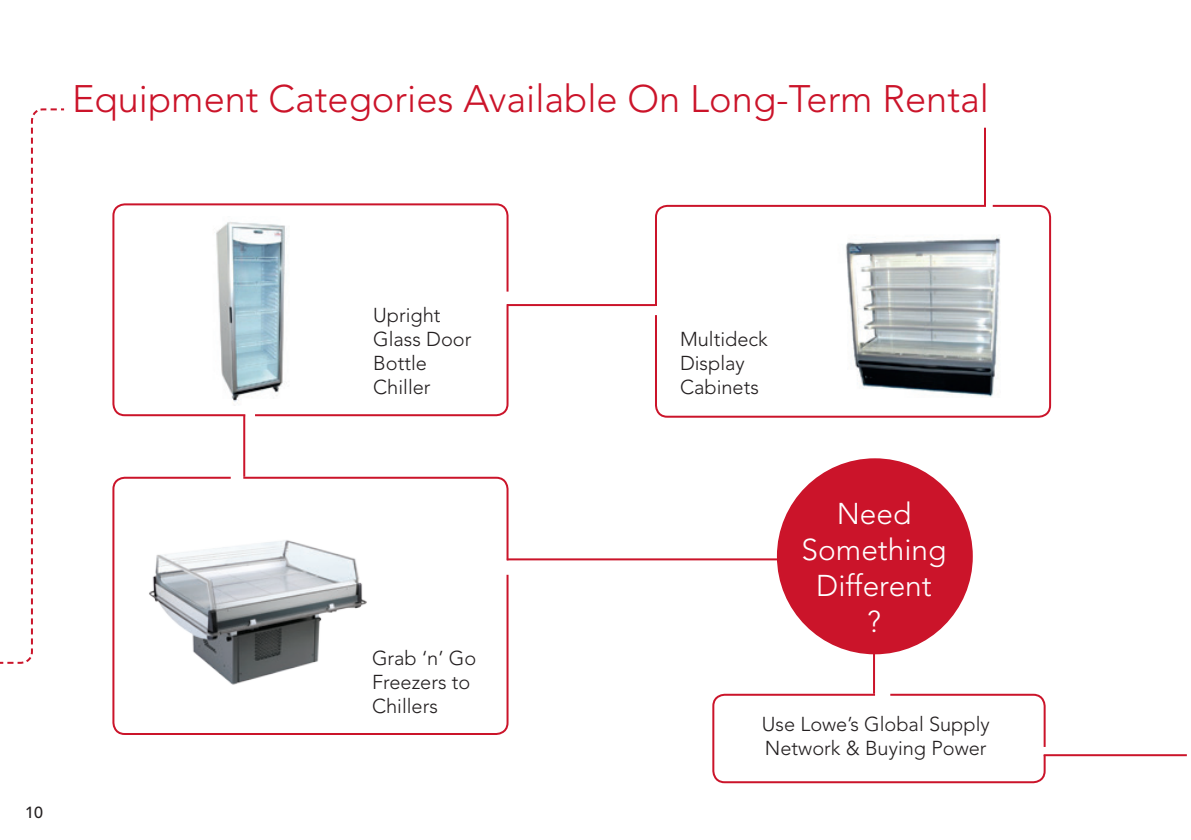
<style>
.page{position:relative;width:1191px;height:840px;background:#fff}
.page>*{position:absolute;margin:0;border:0;box-sizing:border-box;transform-origin:0 0}
.t1{font:300 38px "Avenir LT Std";color:#cb142a}
.t2{font:300 29.8px/35.8px "Avenir LT Std";color:#fff;text-align:center}
.t3{font:300 20px/24px "Avenir LT Std";color:#231f20}
.t4{font:500 16px "Avenir LT Std";color:#231f20}
</style>
<div class="page">
<svg style="left:112px;top:203px;width:397px;height:214px"></svg>
<svg style="left:112px;top:476px;width:397px;height:259px"></svg>
<div style="left:777px;top:459px;width:195px;height:194px;background:#cb142a;border-radius:50%"></div>
<hr style="left:507px;top:304px;width:148px;height:2px;background:#cb142a">
<hr style="left:507px;top:558px;width:285px;height:2px;background:#cb142a">
<hr style="left:873px;top:644px;width:2px;height:49px;background:#cb142a">
<hr style="left:1043px;top:753px;width:143px;height:2px;background:#cb142a">
<hr style="left:243px;top:415px;width:2px;height:61px;background:#cb142a">
<hr style="left:984px;top:128px;width:2px;height:77px;background:#cb142a">
<svg style="left:654px;top:204px;width:398px;height:214px"></svg>
<svg style="left:253px;top:302px;width:256px;height:115px"></svg>
<svg style="left:241px;top:475px;width:268px;height:87px"></svg>
<svg style="left:712px;top:693px;width:334px;height:90px"></svg>
<svg style="left:0;top:108px;width:65px;height:556px"></svg>
<h1 class="t1" style="left:72px;top:76px;width:918px">Equipment Categories Available On Long-Term Rental</h1>
<p class="t4" style="left:25px;top:802px;width:19px">10</p>
<p class="t3" style="left:373px;top:302px;width:100px">Upright<br>Glass Door<br>Bottle<br>Chiller</p>
<p class="t3" style="left:372px;top:645px;width:106px">Grab ‘n’ Go<br>Freezers to<br>Chillers</p>
<p class="t3" style="left:680px;top:327px;width:89px">Multideck<br>Display<br>Cabinets</p>
<h2 class="t2" style="left:801px;top:496px;width:146px">Need<br>Something<br>Different<br>?</h2>
<p class="t3" style="left:762px;top:711px;width:229px">Use Lowe’s Global Supply<br>Network &amp; Buying Power</p>
</div>
